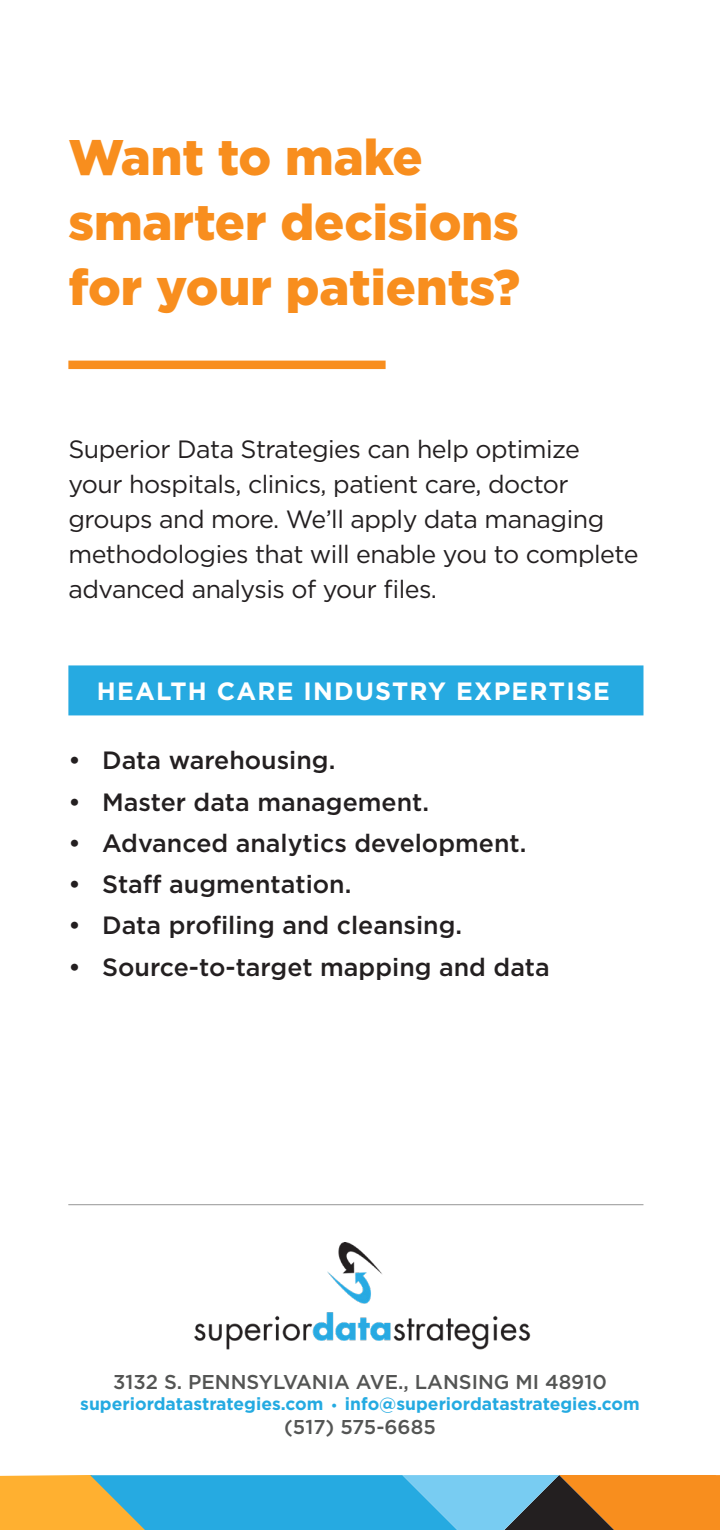
<style>
.page{position:relative;width:720px;height:1530px;background:#fff}
.page>*{position:absolute;margin:0;border:0;box-sizing:border-box;transform-origin:0 0}
.t1{font:900 50px "Gotham";color:#f88e1e}
.t2{font:25px/35px "Gotham";letter-spacing:-.02em;color:#231f20}
.t3{font:500 25px "Gotham";color:#231f20}
.t4{font:700 25px "Gotham";letter-spacing:.05em;color:#fff}
.t5{font:500 20px "Gotham";color:#545554}
.t6{font:700 17.5px "Gotham";color:#24aae1}
.s1{font-family:"Ernestine Pro";font-weight:600}
</style>
<div class="page">
<svg style="left:0;top:1475px;width:720px;height:55px;background:#7ca094"></svg>
<div style="left:68px;top:361px;width:318px;height:8px;background:#f88e1e"></div>
<div style="left:68px;top:665px;width:575px;height:50px;background:#26aae1"></div>
<hr style="left:68px;top:1204px;width:575px;height:1px;background:#545554">
<img style="left:194px;top:1242px;width:337px;height:108px">
<p class="t1" style="left:68px;top:123px;width:356px">Want to make</p>
<p class="t1" style="left:68px;top:188px;width:452px">smarter decisions</p>
<p class="t1" style="left:68px;top:253px;width:453px">for your patients?</p>
<p class="t2" style="left:68px;top:431px;width:572px">Superior Data Strategies can help optimize your hospitals, clinics, patient care, doctor groups and more. We’ll apply data managing methodologies that will enable you to complete advanced analysis of your files.</p>
<p class="t4" style="left:97px;top:675px;width:515px">HEALTH CARE INDUSTRY EXPERTISE</p>
<p class="t3" style="left:68px;top:744px;width:269px">• Data warehousing.</p>
<p class="t3" style="left:68px;top:786px;width:362px">• Master data management.</p>
<p class="t3" style="left:68px;top:827px;width:460px">• Advanced analytics development.</p>
<p class="t3" style="left:68px;top:868px;width:285px">• Staff augmentation.</p>
<p class="t3" style="left:68px;top:909px;width:395px">• Data profiling and cleansing.</p>
<p class="t3" style="left:68px;top:951px;width:483px">• Source-to-target mapping and data</p>
<p class="t5" style="left:113px;top:1369px;width:495px">3132 S. PENNSYLVANIA AVE., LANSING MI 48910</p>
<p class="t6" style="left:80px;top:1392px;width:561px">superiordatastrategies.com <span class="s1">∙</span> info@superiordatastrategies.com</p>
<p class="t5" style="left:284px;top:1414px;width:153px">(517) 575-6685</p>
</div>
